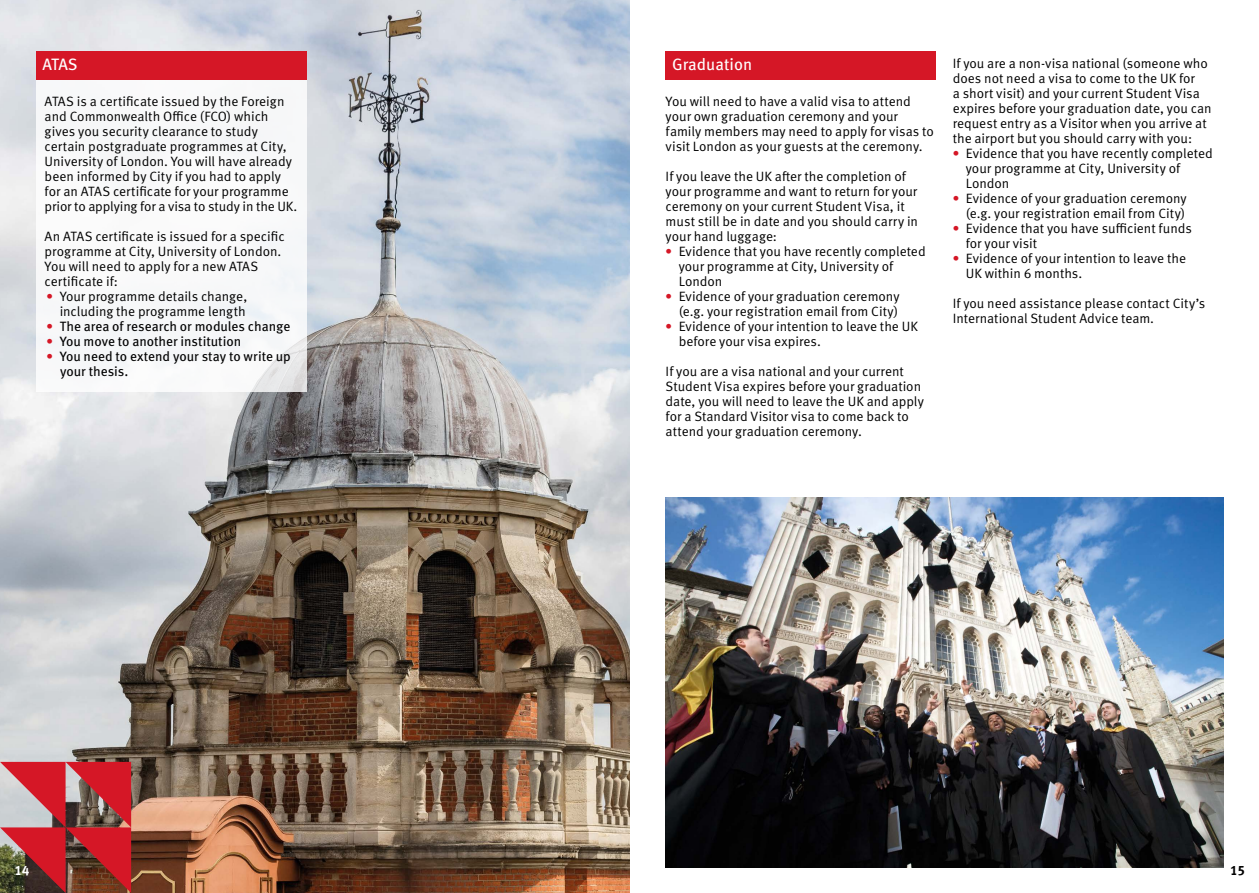
<style>
.page{position:relative;width:1259px;height:893px;background:#fff}
.page>*{position:absolute;margin:0;border:0;box-sizing:border-box;transform-origin:0 0}
.t1{font:16.5px "Meta Pro";color:#fff}
.Body_9_10{font:13.5px/15px "Meta Pro Norm";letter-spacing:-.005em;color:#000}
.Body_9_10-2{font:13.5px/15px "Meta Pro";letter-spacing:-.005em;color:#000}
.t2{font:700 13.5px "Meta Pro";color:#fff}
.t3{font:700 13.5px "Meta Pro";color:#000}
.s1{font-family:"Meta Pro";font-weight:700;color:#d51726}
.s2{font-weight:700;color:#d51726}
</style>
<div class="page">
<img style="left:0;top:0;width:629px;height:893px">
<div style="left:36px;top:57px;width:270px;height:334px;background:#f8f8f9"></div>
<div style="left:36px;top:51px;width:270px;height:28px;background:#d51726"></div>
<div style="left:665px;top:51px;width:270px;height:28px;background:#d51726"></div>
<svg style="left:0;top:762px;width:131px;height:131px;background:#a94547"></svg>
<img style="left:665px;top:497px;width:558px;height:370px">
<h3 class="t1" style="left:43px;top:51px;width:37px">ATAS</h3>
<p class="Body_9_10" style="left:45px;top:93px;width:254px">ATAS is a certificate issued by the Foreign and Commonwealth Office (FCO) which gives you security clearance to study certain postgraduate programmes at City, University of London. You will have already been informed by City if you had to apply for an ATAS certificate for your programme prior to applying for a visa to study in the UK.</p>
<p class="Body_9_10" style="left:45px;top:228px;width:242px">An ATAS certificate is issued for a specific programme at City, University of London.<br>You will need to apply for a new ATAS certificate if:</p>
<p class="Body_9_10" style="left:47px;top:288px;width:202px;text-align:right"><span class="s1">•</span> Your programme details change, including the programme length</p>
<p class="Body_9_10-2" style="left:47px;top:318px;width:245px"><span class="s2">•</span> The area of research or modules change</p>
<p class="Body_9_10-2" style="left:47px;top:333px;width:196px"><span class="s2">•</span> You move to another institution</p>
<p class="Body_9_10-2" style="left:60px;top:348px;width:232px;text-indent:-13px"><span class="s2">•</span> You need to extend your stay to write up your thesis.</p>
<h3 class="t1" style="left:672px;top:51px;width:82px">Graduation</h3>
<p class="Body_9_10" style="left:665px;top:93px;width:270px">You will need to have a valid visa to attend your own graduation ceremony and your family members may need to apply for visas to visit London as your guests at the ceremony.</p>
<p class="Body_9_10" style="left:665px;top:168px;width:254px">If you leave the UK after the completion of your programme and want to return for your ceremony on your current Student Visa, it must still be in date and you should carry in your hand luggage:</p>
<p class="Body_9_10" style="left:678px;top:243px;width:249px;text-indent:-13px"><span class="s1">•</span> Evidence that you have recently completed your programme at City, University of<br>London</p>
<p class="Body_9_10" style="left:665px;top:288px;width:235px;text-align:right"><span class="s1">•</span> Evidence of your graduation ceremony (e.g. your registration email from City)</p>
<p class="Body_9_10" style="left:678px;top:318px;width:241px;text-indent:-13px"><span class="s1">•</span> Evidence of your intention to leave the UK before your visa expires.</p>
<p class="Body_9_10" style="left:665px;top:363px;width:260px">If you are a visa national and your current Student Visa expires before your graduation date, you will need to leave the UK and apply for a Standard Visitor visa to come back to attend your graduation ceremony.</p>
<p class="Body_9_10" style="left:952px;top:55px;width:260px">If you are a non-visa national (someone who does not need a visa to come to the UK for<br>a short visit) and your current Student Visa expires before your graduation date, you can request entry as a Visitor when you arrive at the airport but you should carry with you:</p>
<p class="Body_9_10" style="left:965px;top:145px;width:249px;text-indent:-13px"><span class="s1">•</span> Evidence that you have recently completed your programme at City, University of<br>London</p>
<p class="Body_9_10" style="left:952px;top:190px;width:235px;text-align:right"><span class="s1">•</span> Evidence of your graduation ceremony (e.g. your registration email from City)</p>
<p class="Body_9_10" style="left:965px;top:220px;width:228px;text-indent:-13px"><span class="s1">•</span> Evidence that you have sufficient funds for your visit</p>
<p class="Body_9_10" style="left:965px;top:250px;width:222px;text-indent:-13px"><span class="s1">•</span> Evidence of your intention to leave the<br>UK within 6 months.</p>
<p class="Body_9_10" style="left:952px;top:295px;width:254px">If you need assistance please contact City’s<br>International Student Advice team.</p>
<p class="t2" style="left:14px;top:859px;width:16px">14</p>
<p class="t3" style="left:1230px;top:859px;width:16px">15</p>
</div>
